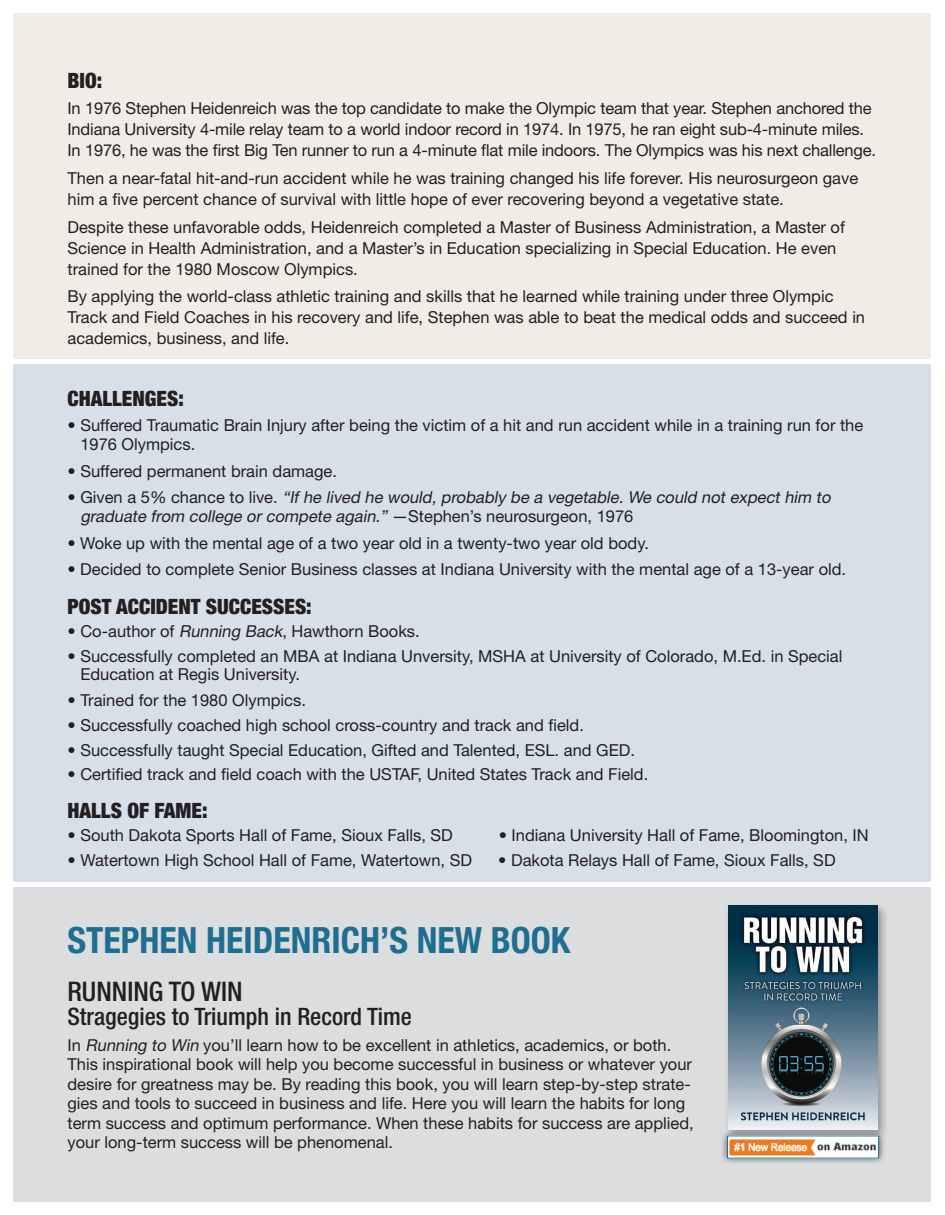
<style>
.page{position:relative;width:945px;height:1215px;background:#fff}
.page>*{position:absolute;margin:0;border:0;box-sizing:border-box;transform-origin:0 0}
.t1{font:700 condensed 36px "Helvetica Neue";color:#1e6e92}
.t2{font:500 condensed 27px "Helvetica Neue LT Std";color:#231f20}
.t3{font:500 condensed 24px "Helvetica Neue LT Std";color:#231f20}
.t4{font:900 condensed 21px "Helvetica Neue";color:#231f20}
.t5{font:16.5px/21px "Helvetica Neue LT Std";color:#231f20}
.t6{font:italic 16.5px/19.5px "Helvetica Neue LT Std";color:#231f20}
.s1{font-style:normal}
.s2{font-style:italic}
</style>
<div class="page">
<div style="left:14px;top:364px;width:918px;height:518px;background:#d7dfe8"></div>
<div style="left:14px;top:887px;width:918px;height:315px;background:#dcdddf"></div>
<div style="left:14px;top:14px;width:918px;height:345px;background:#f0ede6"></div>
<div style="left:724px;top:902px;width:165px;height:239px;background:#231f20;opacity:.4"></div>
<img style="left:728px;top:906px;width:150px;height:223px">
<div style="left:720px;top:1129px;width:166px;height:36px;background:#231f20;opacity:.75"></div>
<img style="left:729px;top:1138px;width:148px;height:18px">
<p class="t4" style="left:68px;top:63px;width:36px">BIO:</p>
<p class="t5" style="left:68px;top:98px;width:810px">In 1976 Stephen Heidenreich was the top candidate to make the Olympic team that year. Stephen anchored the<br>Indiana University 4-mile relay team to a world indoor record in 1974. In 1975, he ran eight sub-4-minute miles.<br>In 1976, he was the first Big Ten runner to run a 4-minute flat mile indoors. The Olympics was his next challenge.</p>
<p class="t5" style="left:68px;top:167px;width:792px">Then a near-fatal hit-and-run accident while he was training changed his life forever. His neurosurgeon gave him a five percent chance of survival with little hope of ever recovering beyond a vegetative state.</p>
<p class="t5" style="left:68px;top:216px;width:779px">Despite these unfavorable odds, Heidenreich completed a Master of Business Administration, a Master of<br>Science in Health Administration, and a Master’s in Education specializing in Special Education. He even trained for the 1980 Moscow Olympics.</p>
<p class="t5" style="left:68px;top:286px;width:799px">By applying the world-class athletic training and skills that he learned while training under three Olympic<br>Track and Field Coaches in his recovery and life, Stephen was able to beat the medical odds and succeed in academics, business, and life.</p>
<p class="t4" style="left:68px;top:381px;width:118px">CHALLENGES:</p>
<p class="t5" style="left:80px;top:415px;width:784px;line-height:19.5px;text-indent:-13px">• Suffered Traumatic Brain Injury after being the victim of a hit and run accident while in a training run for the<br>1976 Olympics.</p>
<p class="t5" style="left:68px;top:460px;width:271px">• Suffered permanent brain damage.</p>
<p class="t6" style="left:80px;top:487px;width:755px;text-indent:-13px"><span class="s1">• G i v e n a 5 % c h a n c e t o l i v e .</span> “If he lived he would, probably be a vegetable. We could not expect him to graduate from college or compete again.” <span class="s1">— S t e p h e n ’s n e u ro s u rg e o n , 1 9 7 6</span></p>
<p class="t5" style="left:67px;top:532px;width:583px">• Woke up with the mental age of a two year old in a twenty-two year old body.</p>
<p class="t5" style="left:67px;top:558px;width:780px">• Decided to complete Senior Business classes at Indiana University with the mental age of a 13-year old.</p>
<p class="t4" style="left:68px;top:589px;width:246px">POST ACCIDENT SUCCESSES:</p>
<p class="t5" style="left:68px;top:620px;width:354px">• Co-author of <span class="s2">Running Back</span>, Hawthorn Books.</p>
<p class="t5" style="left:80px;top:647px;width:764px;line-height:18px;text-indent:-13px">• Successfully completed an MBA at Indiana Unversity, MSHA at University of Colorado, M.Ed. in Special<br>Education at Regis University.</p>
<p class="t5" style="left:67px;top:689px;width:240px">• Trained for the 1980 Olympics.</p>
<p class="t5" style="left:67px;top:714px;width:518px">• Successfully coached high school cross-country and track and field.</p>
<p class="t5" style="left:67px;top:739px;width:569px">• Successfully taught Special Education, Gifted and Talented, ESL. and GED.</p>
<p class="t5" style="left:67px;top:764px;width:582px">• Certified track and field coach with the USTAF, United States Track and Field.</p>
<p class="t4" style="left:68px;top:793px;width:142px">HALLS OF FAME:</p>
<p class="t5" style="left:68px;top:824px;width:387px">• South Dakota Sports Hall of Fame, Sioux Falls, SD</p>
<p class="t5" style="left:499px;top:824px;width:372px">• Indiana University Hall of Fame, Bloomington, IN</p>
<p class="t5" style="left:68px;top:849px;width:406px">• Watertown High School Hall of Fame, Watertown, SD</p>
<p class="t5" style="left:498px;top:849px;width:339px">• Dakota Relays Hall of Fame, Sioux Falls, SD</p>
<h1 class="t1" style="left:68px;top:910px;width:504px">STEPHEN HEIDENRICH’S NEW BOOK</h1>
<h2 class="t2" style="left:68px;top:975px;width:177px">RUNNING TO WIN</h2>
<h3 class="t3" style="left:68px;top:1002px;width:346px">Stragegies to Triumph in Record Time</h3>
<p class="t5" style="left:67px;top:1035px;width:628px;line-height:19.5px">In <span class="s2">Running to Win</span> you’ll learn how to be excellent in athletics, academics, or both.<br>This inspirational book will help you become successful in business or whatever your desire for greatness may be. By reading this book, you will learn step-by-step strate&shy;gies and tools to succeed in business and life. Here you will learn the habits for long term success and optimum performance. When these habits for success are applied, your long-term success will be phenomenal.</p>
</div>
